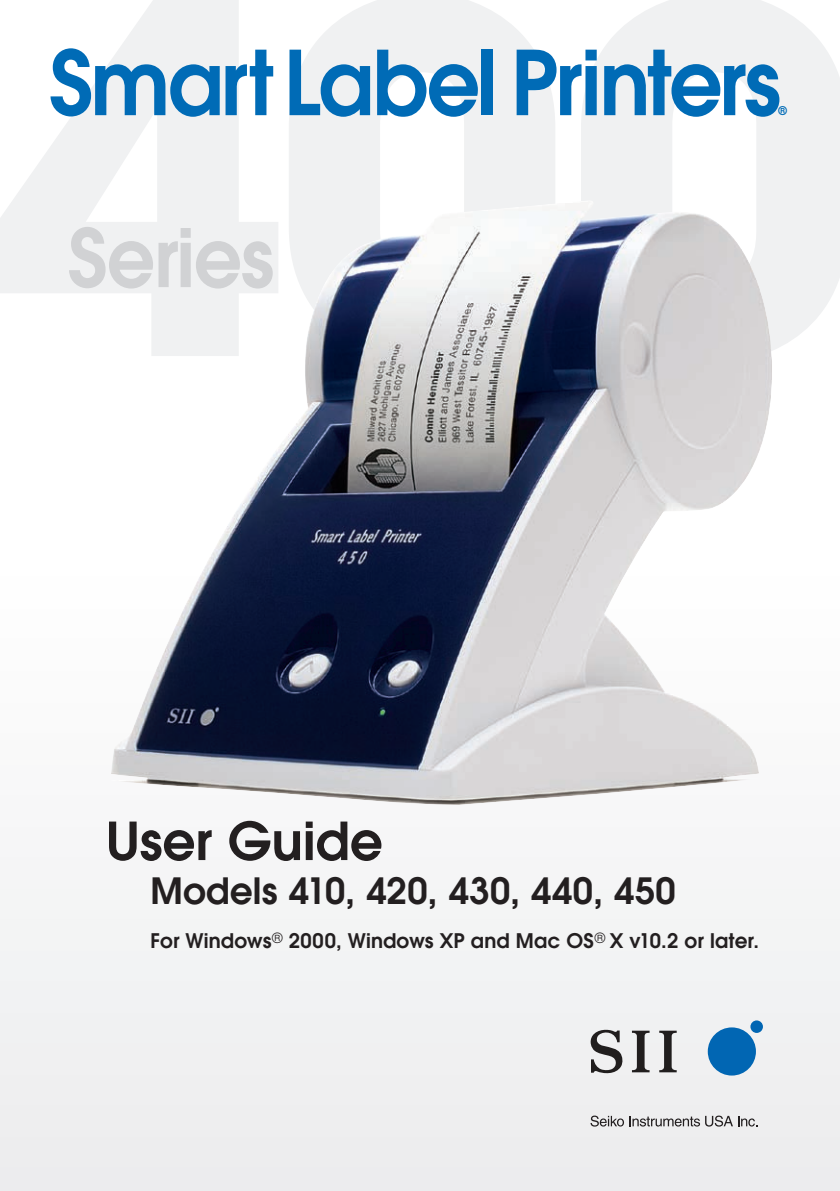
<style>
.page{position:relative;width:840px;height:1191px;background:#fff}
.page>*{position:absolute;margin:0;border:0;box-sizing:border-box;transform-origin:0 0}
.t1{font:600 88.6px "Avant Garde";letter-spacing:-.03em;color:#006bb6;scale:.95 1}
.t2{font:600 79.8px "Avant Garde";letter-spacing:-.02em;color:#d1d2d4;scale:.95 1}
.t3{font:600 52px "Avant Garde";color:#231f20}
.t4{font:600 36px "Avant Garde";letter-spacing:.005em;color:#231f20}
.t5{font:600 20px "Avant Garde";letter-spacing:.005em;color:#231f20}
.t6{font:600 12px "Avant Garde";color:#006bb6;scale:.95 1}
</style>
<div class="page">
<svg style="left:0;top:0;width:839px;height:340px;fill:#f0f1f2"></svg>
<div style="left:0;top:558px;width:839px;height:633px;background:#f2f3f4"></div>
<img style="left:110px;top:200px;width:682px;height:605px">
<svg style="left:590px;top:1115px;width:167px;height:11px"></svg>
<svg style="left:590px;top:1029px;width:33px;height:45px"></svg>
<svg style="left:631px;top:1030px;width:18px;height:42px"></svg>
<svg style="left:659px;top:1030px;width:17px;height:42px"></svg>
<div style="left:707px;top:1027px;width:48px;height:48px;background:#0166b3;border-radius:50%"></div>
<div style="left:750px;top:1020px;width:12px;height:13px;background:#0166b3;border-radius:50%"></div>
<h1 class="t1" style="left:49px;top:25px;width:771px">Smart Label Printers</h1>
<p class="t6" style="left:778px;top:103px;width:10px">®</p>
<h2 class="t2" style="left:68px;top:206px;width:218px">Series</h2>
<h3 class="t3" style="left:106px;top:807px;width:278px">User Guide</h3>
<h3 class="t4" style="left:150px;top:867px;width:526px">Models 410, 420, 430, 440, 450</h3>
<p class="t5" style="left:150px;top:927px;width:609px">For Windows<sup>®</sup> 2000, Windows XP and Mac OS<sup>®</sup> X v10.2 or later.</p>
</div>
